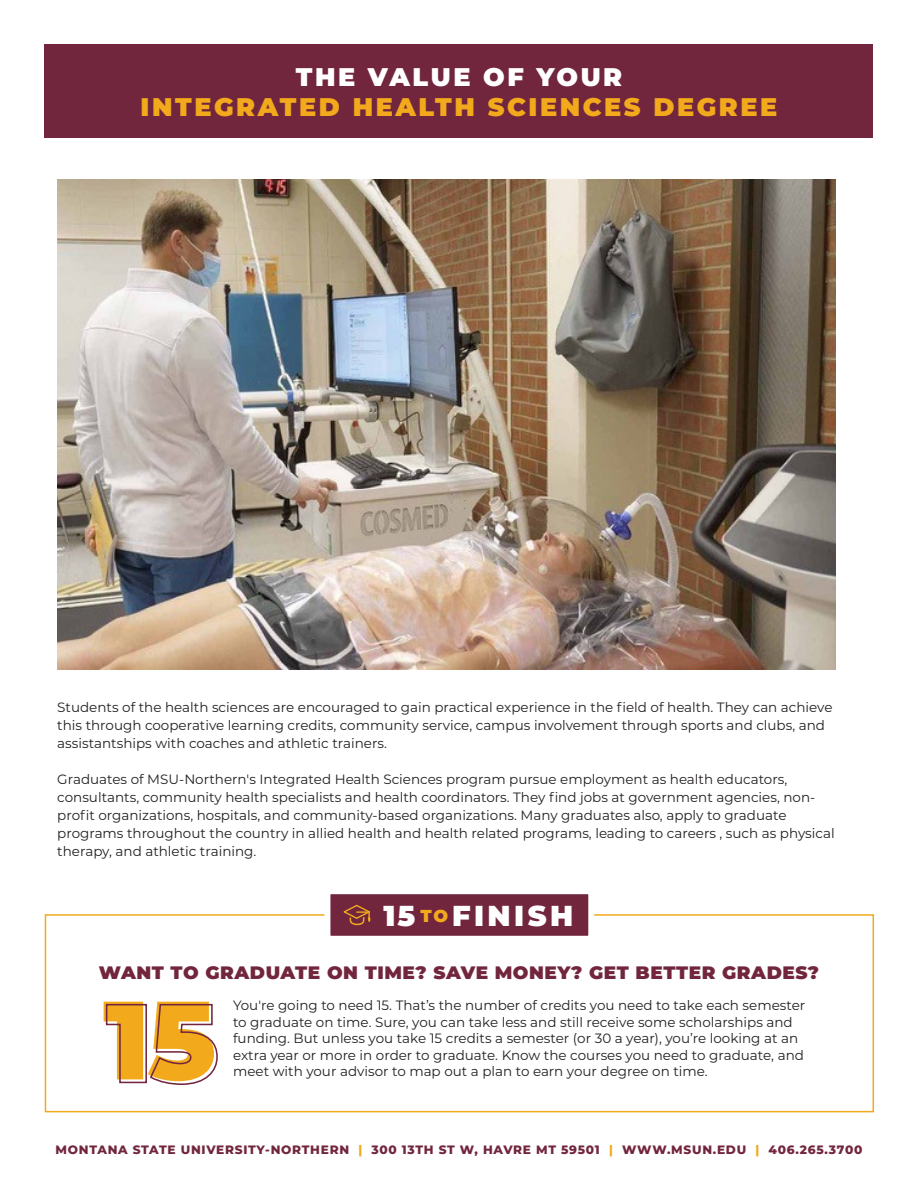
<style>
.page{position:relative;width:918px;height:1188px;background:#fff}
.page>*{position:absolute;margin:0;border:0;box-sizing:border-box;transform-origin:0 0}
.t1{font:900 111px "Montserrat";color:#f2aa1c}
.t2{font:900 28.8px "Montserrat";letter-spacing:.12em;color:#fff}
.t3{font:900 25.5px/30.6px "Montserrat";letter-spacing:.1em;color:#f2aa1c;text-align:center}
.t4{font:900 18px "Montserrat";letter-spacing:.03em;color:#72263d}
.t5{font:13.5px/18px "Montserrat";color:#231f20}
.t6{font:800 12.15px "Montserrat";letter-spacing:.06em;color:#72263d}
.s1{color:#fff}
.s2{font-size:17.25px;color:#f2aa1c}
.s3{color:#f2aa1c}
</style>
<div class="page">
<div style="left:45px;top:914px;width:829px;height:198px;border:2px solid #f2aa1c"></div>
<div style="left:45px;top:45px;width:828px;height:93px;background:#72263d"></div>
<svg style="left:321px;top:894px;width:276px;height:42px;background:#7e374a"></svg>
<img style="left:57px;top:179px;width:779px;height:490px">
<p class="t3" style="left:141px;top:60px;width:638px"><span class="s1">THE VALUE OF YOUR<br></span>INTEGRATED HEALTH SCIENCES DEGREE</p>
<p class="t5" style="left:57px;top:698px;width:777px">Students of the health sciences are encouraged to gain practical experience in the field of health. They can achieve this through cooperative learning credits, community service, campus involvement through sports and clubs, and assistantships with coaches and athletic trainers.</p>
<p class="t5" style="left:57px;top:770px;width:779px">Graduates of MSU-Northern's Integrated Health Sciences program pursue employment as health educators, consultants, community health specialists and health coordinators. They find jobs at government agencies, non&shy;profit organizations, hospitals, and community-based organizations. Many graduates also, apply to graduate programs throughout the country in allied health and health related programs, leading to careers , such as physical therapy, and athletic training.</p>
<p class="t2" style="left:384px;top:894px;width:191px">15 <span class="s2">TO</span>FINISH</p>
<p class="t4" style="left:99px;top:959px;width:722px">WANT TO GRADUATE ON TIME? SAVE MONEY? GET BETTER GRADES?</p>
<p class="t1" style="left:103px;top:957px;width:114px">15</p>
<p class="t5" style="left:233px;top:997px;width:574px;line-height:16.5px">You're going to need 15. That’s the number of credits you need to take each semester to graduate on time. Sure, you can take less and still receive some scholarships and funding. But unless you take 15 credits a semester (or 30 a year), you’re looking at an extra year or more in order to graduate. Know the courses you need to graduate, and meet with your advisor to map out a plan to earn your degree on time.</p>
<p class="t6" style="left:56px;top:1141px;width:808px">MONTANA STATE UNIVERSITY-NORTHERN <span class="s3">|</span> 300 13TH ST W, HAVRE MT 59501 <span class="s3">|</span> WWW.MSUN.EDU <span class="s3">|</span> 406.265.3700</p>
</div>
